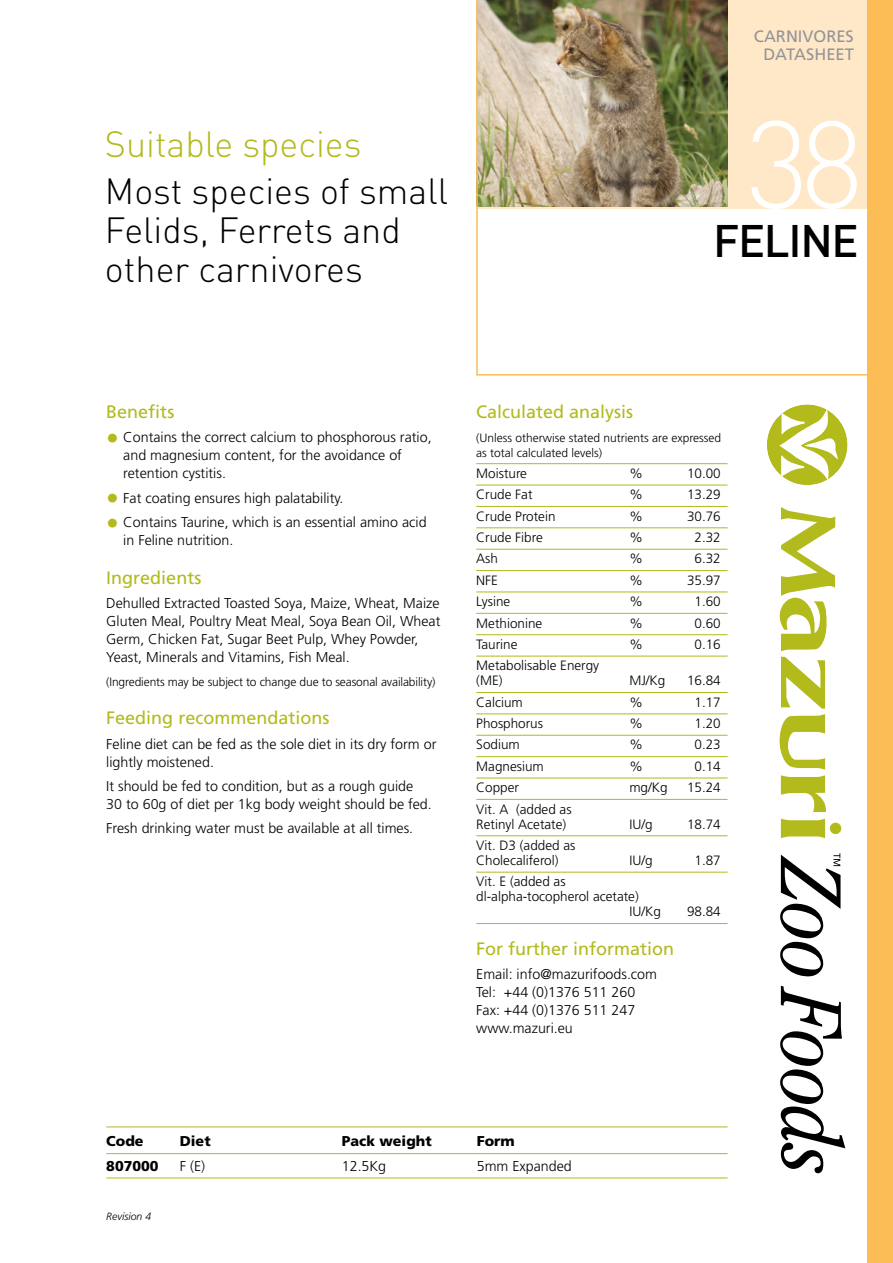
<style>
.page{position:relative;width:893px;height:1263px;background:#fff}
.page>*{position:absolute;margin:0;border:0;box-sizing:border-box;transform-origin:0 0}
.t1{font:300 122.25px "DIN";color:#fff}
.t2{font:500 45px "DIN";letter-spacing:-.03em;color:#000}
.t3{font:300 36px/39px "DIN";color:#000}
.t4{font:300 36px "DIN";color:#b2ba1c}
.Read_Headings{font:18px "Frutiger";color:#b2ba1c}
.t5{font:16.5px/18px "Frutiger";color:#939498;text-align:center}
.Main_Text{font:300 14.25px/18px "Frutiger";color:#000}
.Code__Diet_Table_Ent{font:900 14.25px "Frutiger";color:#000}
.Code__Diet_Table_Ent-2{font:300 14.25px "Frutiger";color:#000}
.Analysis_Table{font:300 13.5px/15px "Frutiger";color:#000}
.Small_text_rule_belo{font:300 12px/15px "Frutiger";color:#000}
.Small_Text_no_rule_b{font:300 12px "Frutiger";letter-spacing:-.01em;color:#000}
.Code__Diet_Table_Ent-3{font:italic 300 10.5px "Frutiger";color:#000}
.s1{font-size:25.5px;color:#b2ba1c}
</style>
<div class="page">
<div style="left:867px;top:0;width:26px;height:1263px;background:#fcbd57"></div>
<div style="left:767px;top:404px;width:80px;height:81px;background:#b2ba1c;border-radius:50%"></div>
<svg style="left:779px;top:409px;width:59px;height:72px"></svg>
<div style="left:830px;top:823px;width:11px;height:11px;background:#b2ba1c;border-radius:50%"></div>
<svg style="left:781px;top:819px;width:44px;height:19px"></svg>
<svg style="left:780px;top:657px;width:46px;height:155px"></svg>
<svg style="left:779px;top:507px;width:56px;height:144px"></svg>
<svg style="left:780px;top:986px;width:65px;height:187px"></svg>
<svg style="left:780px;top:853px;width:60px;height:124px"></svg>
<hr style="left:106px;top:1126px;width:622px;height:1px;background:#b2ba1c">
<hr style="left:106px;top:1153px;width:622px;height:1px;background:#b2ba1c">
<hr style="left:106px;top:1177px;width:622px;height:1px;background:#b2ba1c">
<hr style="left:476px;top:463px;width:252px;height:1px;background:#b2ba1c">
<hr style="left:476px;top:485px;width:252px;height:1px;background:#b2ba1c">
<hr style="left:476px;top:506px;width:252px;height:1px;background:#b2ba1c">
<hr style="left:476px;top:527px;width:252px;height:1px;background:#b2ba1c">
<hr style="left:476px;top:549px;width:252px;height:1px;background:#b2ba1c">
<hr style="left:476px;top:570px;width:252px;height:1px;background:#b2ba1c">
<hr style="left:476px;top:592px;width:252px;height:1px;background:#b2ba1c">
<hr style="left:476px;top:613px;width:252px;height:1px;background:#b2ba1c">
<hr style="left:476px;top:634px;width:252px;height:1px;background:#b2ba1c">
<hr style="left:476px;top:656px;width:252px;height:1px;background:#b2ba1c">
<hr style="left:476px;top:692px;width:252px;height:1px;background:#b2ba1c">
<hr style="left:476px;top:713px;width:252px;height:1px;background:#b2ba1c">
<hr style="left:476px;top:735px;width:252px;height:1px;background:#b2ba1c">
<hr style="left:476px;top:756px;width:252px;height:1px;background:#b2ba1c">
<hr style="left:476px;top:778px;width:252px;height:1px;background:#b2ba1c">
<hr style="left:476px;top:799px;width:252px;height:1px;background:#b2ba1c">
<hr style="left:476px;top:835px;width:252px;height:1px;background:#b2ba1c">
<hr style="left:476px;top:872px;width:252px;height:1px;background:#b2ba1c">
<hr style="left:476px;top:923px;width:252px;height:1px;background:#b2ba1c">
<svg style="left:476px;top:0;width:391px;height:376px"></svg>
<p class="t4" style="left:105px;top:121px;width:258px">Suitable species</p>
<p class="t3" style="left:105px;top:171px;width:345px">Most species of small<br>Felids, Ferrets and other carnivores</p>
<p class="t5" style="left:754px;top:27px;width:101px">CARNIVORES<br>DATASHEET</p>
<p class="t1" style="left:746px;top:89px;width:119px">38</p>
<p class="t2" style="left:713px;top:212px;width:147px">FELINE</p>
<p class="Read_Headings" style="left:106px;top:401px;width:70px">Benefits</p>
<p class="Main_Text" style="left:123px;top:428px;width:310px;text-indent:-17px"><span class="s1">•</span> Contains the correct calcium to phosphorous ratio, and magnesium content, for the avoidance of retention cystitis.</p>
<p class="Main_Text" style="left:106px;top:489px;width:239px"><span class="s1">•</span> Fat coating ensures high palatability.</p>
<p class="Main_Text" style="left:123px;top:513px;width:305px;text-indent:-17px"><span class="s1">•</span> Contains Taurine, which is an essential amino acid in Feline nutrition.</p>
<p class="Read_Headings" style="left:106px;top:567px;width:97px">Ingredients</p>
<p class="Main_Text" style="left:106px;top:594px;width:336px">Dehulled Extracted Toasted Soya, Maize, Wheat, Maize Gluten Meal, Poultry Meat Meal, Soya Bean Oil, Wheat Germ, Chicken Fat, Sugar Beet Pulp, Whey Powder, Yeast, Minerals and Vitamins, Fish Meal.</p>
<p class="Small_Text_no_rule_b" style="left:106px;top:675px;width:331px">(Ingredients may be subject to change due to seasonal availability)</p>
<p class="Read_Headings" style="left:106px;top:707px;width:225px">Feeding recommendations</p>
<p class="Main_Text" style="left:106px;top:735px;width:332px">Feline diet can be fed as the sole diet in its dry form or lightly moistened.</p>
<p class="Main_Text" style="left:106px;top:777px;width:327px">It should be fed to condition, but as a rough guide<br>30 to 60g of diet per 1kg body weight should be fed.</p>
<p class="Main_Text" style="left:106px;top:819px;width:308px">Fresh drinking water must be available at all times.</p>
<p class="Read_Headings" style="left:476px;top:401px;width:159px">Calculated analysis</p>
<p class="Small_text_rule_belo" style="left:476px;top:430px;width:246px">(Unless otherwise stated nutrients are expressed as total calculated levels)</p>
<p class="Analysis_Table" style="left:476px;top:466px;width:52px">Moisture</p>
<p class="Analysis_Table" style="left:629px;top:466px;width:15px">%</p>
<p class="Analysis_Table" style="left:687px;top:466px;width:35px">10.00</p>
<p class="Analysis_Table" style="left:476px;top:487px;width:58px">Crude Fat</p>
<p class="Analysis_Table" style="left:629px;top:487px;width:15px">%</p>
<p class="Analysis_Table" style="left:687px;top:487px;width:35px">13.29</p>
<p class="Analysis_Table" style="left:476px;top:508px;width:81px">Crude Protein</p>
<p class="Analysis_Table" style="left:629px;top:508px;width:15px">%</p>
<p class="Analysis_Table" style="left:687px;top:508px;width:35px">30.76</p>
<p class="Analysis_Table" style="left:476px;top:530px;width:68px">Crude Fibre</p>
<p class="Analysis_Table" style="left:629px;top:530px;width:15px">%</p>
<p class="Analysis_Table" style="left:694px;top:530px;width:28px">2.32</p>
<p class="Analysis_Table" style="left:476px;top:551px;width:23px">Ash</p>
<p class="Analysis_Table" style="left:629px;top:551px;width:15px">%</p>
<p class="Analysis_Table" style="left:694px;top:551px;width:28px">6.32</p>
<p class="Analysis_Table" style="left:476px;top:573px;width:23px">NFE</p>
<p class="Analysis_Table" style="left:629px;top:573px;width:15px">%</p>
<p class="Analysis_Table" style="left:687px;top:573px;width:35px">35.97</p>
<p class="Analysis_Table" style="left:476px;top:594px;width:35px">Lysine</p>
<p class="Analysis_Table" style="left:629px;top:594px;width:15px">%</p>
<p class="Analysis_Table" style="left:694px;top:594px;width:28px">1.60</p>
<p class="Analysis_Table" style="left:476px;top:615px;width:68px">Methionine</p>
<p class="Analysis_Table" style="left:629px;top:615px;width:15px">%</p>
<p class="Analysis_Table" style="left:694px;top:615px;width:28px">0.60</p>
<p class="Analysis_Table" style="left:476px;top:637px;width:43px">Taurine</p>
<p class="Analysis_Table" style="left:629px;top:637px;width:15px">%</p>
<p class="Analysis_Table" style="left:694px;top:637px;width:28px">0.16</p>
<p class="Analysis_Table" style="left:476px;top:658px;width:125px">Metabolisable Energy (ME)</p>
<p class="Analysis_Table" style="left:629px;top:673px;width:38px">MJ/Kg</p>
<p class="Analysis_Table" style="left:687px;top:673px;width:35px">16.84</p>
<p class="Analysis_Table" style="left:476px;top:694px;width:48px">Calcium</p>
<p class="Analysis_Table" style="left:629px;top:694px;width:15px">%</p>
<p class="Analysis_Table" style="left:694px;top:694px;width:28px">1.17</p>
<p class="Analysis_Table" style="left:476px;top:716px;width:68px">Phosphorus</p>
<p class="Analysis_Table" style="left:629px;top:716px;width:15px">%</p>
<p class="Analysis_Table" style="left:694px;top:716px;width:28px">1.20</p>
<p class="Analysis_Table" style="left:476px;top:737px;width:45px">Sodium</p>
<p class="Analysis_Table" style="left:629px;top:737px;width:15px">%</p>
<p class="Analysis_Table" style="left:694px;top:737px;width:28px">0.23</p>
<p class="Analysis_Table" style="left:476px;top:759px;width:69px">Magnesium</p>
<p class="Analysis_Table" style="left:629px;top:759px;width:15px">%</p>
<p class="Analysis_Table" style="left:694px;top:759px;width:28px">0.14</p>
<p class="Analysis_Table" style="left:476px;top:780px;width:44px">Copper</p>
<p class="Analysis_Table" style="left:629px;top:780px;width:40px">mg/Kg</p>
<p class="Analysis_Table" style="left:687px;top:780px;width:35px">15.24</p>
<p class="Analysis_Table" style="left:476px;top:801px;width:97px">Vit. A (added as<br>Retinyl Acetate)</p>
<p class="Analysis_Table" style="left:629px;top:816px;width:25px">IU/g</p>
<p class="Analysis_Table" style="left:687px;top:816px;width:35px">18.74</p>
<p class="Analysis_Table" style="left:476px;top:838px;width:101px">Vit. D3 (added as<br>Cholecaliferol)</p>
<p class="Analysis_Table" style="left:629px;top:853px;width:25px">IU/g</p>
<p class="Analysis_Table" style="left:694px;top:853px;width:28px">1.87</p>
<p class="Analysis_Table" style="left:476px;top:874px;width:91px">Vit. E (added as</p>
<p class="Analysis_Table" style="left:476px;top:889px;width:164px">dl-alpha-tocopherol acetate)</p>
<p class="Analysis_Table" style="left:629px;top:904px;width:33px">IU/Kg</p>
<p class="Analysis_Table" style="left:687px;top:904px;width:35px">98.84</p>
<p class="Read_Headings" style="left:476px;top:938px;width:200px">For further information</p>
<p class="Main_Text" style="left:476px;top:965px;width:182px">Email: info@mazurifoods.com<br>Tel: +44 (0)1376 511 260<br>Fax: +44 (0)1376 511 247 www.mazuri.eu</p>
<p class="Code__Diet_Table_Ent" style="left:106px;top:1133px;width:39px">Code</p>
<p class="Code__Diet_Table_Ent" style="left:180px;top:1133px;width:32px">Diet</p>
<p class="Code__Diet_Table_Ent" style="left:342px;top:1133px;width:91px">Pack weight</p>
<p class="Code__Diet_Table_Ent" style="left:477px;top:1133px;width:40px">Form</p>
<p class="Code__Diet_Table_Ent" style="left:106px;top:1157px;width:54px">807000</p>
<p class="Code__Diet_Table_Ent-2" style="left:180px;top:1158px;width:27px">F (E)</p>
<p class="Code__Diet_Table_Ent-2" style="left:342px;top:1158px;width:46px">12.5Kg</p>
<p class="Code__Diet_Table_Ent-2" style="left:477px;top:1158px;width:97px">5mm Expanded</p>
<p class="Code__Diet_Table_Ent-3" style="left:106px;top:1210px;width:46px">Revision 4</p>
</div>
